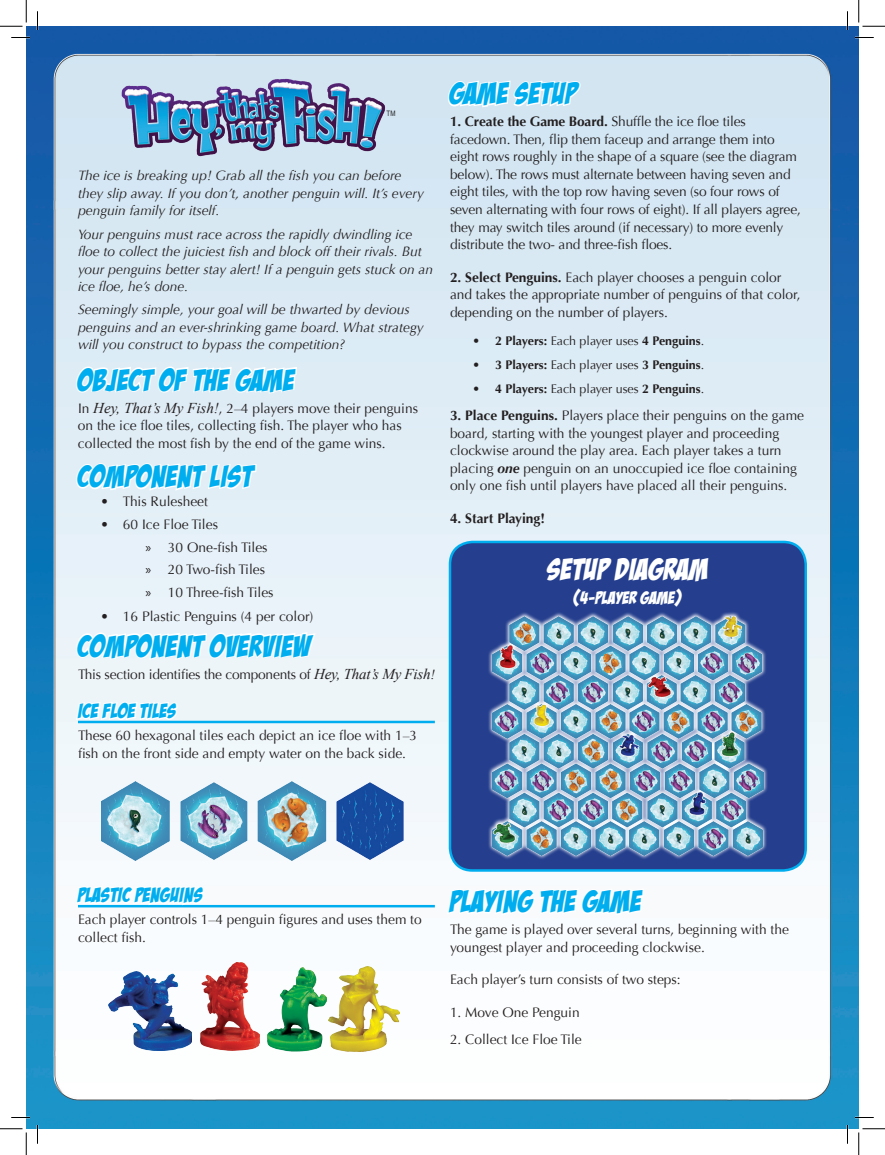
<style>
.page{position:relative;width:885px;height:1155px;background:#fff}
.page>*{position:absolute;margin:0;border:0;box-sizing:border-box;transform-origin:0 0}
.t1{font:30px "Bada Boom BB";letter-spacing:.025em;color:#00aeef}
.t2{font:30px "Bada Boom BB";letter-spacing:.025em;color:#fff}
.t3{font:20px "Bada Boom BB";letter-spacing:.025em;color:#00aeef}
.t4{font:17.5px "Bada Boom BB";letter-spacing:.025em;color:#fff}
.t5{font:13.75px/17.5px "Optima";color:#231f20}
.t6{font:italic 13.75px/17.5px "Optima";color:#231f20}
.t7{font:700 13.75px "Optima";color:#231f20}
.t8{font:700 12.5px "Optima";color:#231f20}
.t9{font:7.5px "Arial Narrow";color:#231f20}
.s1{font-family:"Times New Roman";font-style:italic;font-size:15px}
.s2{font-family:"Myriad Pro"}
.s3{font-style:italic}
.s4{font-weight:700}
.s5{font-weight:400}
.s6{font-weight:700;font-style:italic}
</style>
<div class="page">
<img style="left:26px;top:26px;width:833px;height:1103px">
<hr style="left:78px;top:721px;width:357px;height:2px;background:#00aeef">
<hr style="left:78px;top:905px;width:357px;height:2px;background:#00aeef">
<svg style="left:74px;top:341px;width:224px;height:67px"></svg>
<svg style="left:75px;top:437px;width:183px;height:75px"></svg>
<svg style="left:75px;top:607px;width:243px;height:81px"></svg>
<svg style="left:75px;top:700px;width:104px;height:22px"></svg>
<svg style="left:74px;top:869px;width:132px;height:39px"></svg>
<svg style="left:447px;top:55px;width:135px;height:74px"></svg>
<svg style="left:446px;top:862px;width:199px;height:68px"></svg>
<img style="left:119px;top:73px;width:270px;height:90px">
<img style="left:101px;top:781px;width:303px;height:80px">
<div style="left:450px;top:542px;width:356px;height:328px;background:#253f8e;border-radius:22px"></div>
<div style="left:449px;top:541px;width:358px;height:331px;border:2px solid #00aeef;border-radius:22px"></div>
<svg style="left:488px;top:612px;width:280px;height:247px"></svg>
<img style="left:493px;top:616px;width:270px;height:239px">
<img style="left:200px;top:962px;width:59px;height:89px">
<img style="left:109px;top:972px;width:82px;height:79px">
<img style="left:268px;top:967px;width:131px;height:84px">
<svg style="left:11px;top:37px;width:19px;height:1px"></svg>
<svg style="left:855px;top:37px;width:19px;height:1px"></svg>
<svg style="left:11px;top:1117px;width:19px;height:1px"></svg>
<svg style="left:855px;top:1117px;width:19px;height:1px"></svg>
<svg style="left:37px;top:11px;width:1px;height:19px"></svg>
<svg style="left:37px;top:1125px;width:1px;height:19px"></svg>
<svg style="left:847px;top:11px;width:1px;height:19px"></svg>
<svg style="left:847px;top:1125px;width:1px;height:19px"></svg>
<svg style="left:0;top:0;width:27px;height:27px"></svg>
<svg style="left:0;top:1129px;width:27px;height:26px"></svg>
<svg style="left:859px;top:0;width:26px;height:27px"></svg>
<svg style="left:859px;top:1129px;width:26px;height:26px"></svg>
<p class="t9" style="left:387px;top:108px;width:10px">TM</p>
<p class="t6" style="left:78px;top:167px;width:347px">The ice is breaking up! Grab all the fish you can before they slip away. If you don’t, another penguin will. It’s every penguin family for itself.</p>
<p class="t6" style="left:78px;top:225px;width:357px">Your penguins must race across the rapidly dwindling ice floe to collect the juiciest fish and block off their rivals. But your penguins better stay alert! If a penguin gets stuck on an ice floe, he’s done.</p>
<p class="t6" style="left:78px;top:301px;width:347px">Seemingly simple, your goal will be thwarted by devious penguins and an ever-shrinking game board. What strategy will you construct to bypass the competition?</p>
<h1 class="t1" style="left:78px;top:364px;width:218px">OBJECT OF THE GAME</h1>
<p class="t5" style="left:78px;top:399px;width:342px">In <span class="s1">Hey, That’s My Fish!</span>, 2–4 players move their penguins on the ice floe tiles, collecting fish. The player who has collected the most fish by the end of the game wins.</p>
<h1 class="t1" style="left:78px;top:461px;width:176px">COMPONENT LIST</h1>
<p class="t5" style="left:101px;top:492px;width:109px">• This Rulesheet</p>
<p class="t5" style="left:145px;top:514px;width:130px;line-height:22.5px;text-indent:-45px">• 60 Ice Floe Tiles<br><span class="s2">»</span> 30 One-fish Tiles <span class="s2">»</span> 20 Two-fish Tiles <span class="s2">»</span> 10 Three-fish Tiles</p>
<p class="t5" style="left:100px;top:607px;width:214px">• 16 Plastic Penguins (4 per color)</p>
<h1 class="t1" style="left:78px;top:630px;width:234px">COMPONENT OVERVIEW</h1>
<p class="t5" style="left:78px;top:665px;width:359px">This section identifies the components of <span class="s1">Hey, That’s My Fish</span><span class="s3">!</span></p>
<h2 class="t3" style="left:78px;top:701px;width:100px">ICE FLOE TILES</h2>
<p class="t5" style="left:78px;top:727px;width:341px">These 60 hexagonal tiles each depict an ice floe with 1–3 fish on the front side and empty water on the back side.</p>
<h1 class="t1" style="left:450px;top:78px;width:128px">GAME SETUP</h1>
<p class="t5" style="left:450px;top:113px;width:352px"><span class="s4">1. Create the Game Board.</span> Shuffle the ice floe tiles facedown. Then, flip them faceup and arrange them into eight rows roughly in the shape of a square (see the diagram below). The rows must alternate between having seven and eight tiles, with the top row having seven (so four rows of seven alternating with four rows of eight). If all players agree, they may switch tiles around (if necessary) to more evenly distribute the two- and three-fish floes.</p>
<p class="t5" style="left:450px;top:268px;width:352px"><span class="s4">2. Select Penguins.</span> Each player chooses a penguin color and takes the appropriate number of penguins of that color, depending on the number of players.</p>
<p class="t8" style="left:472px;top:334px;width:233px"><span class="s5">•</span> 2 Players: <span class="s5">Each player uses</span> 4 Penguins<span class="s5">.</span></p>
<p class="t8" style="left:472px;top:357px;width:233px"><span class="s5">•</span> 3 Players: <span class="s5">Each player uses</span> 3 Penguins<span class="s5">.</span></p>
<p class="t8" style="left:472px;top:381px;width:233px"><span class="s5">•</span> 4 Players: <span class="s5">Each player uses</span> 2 Penguins<span class="s5">.</span></p>
<p class="t5" style="left:450px;top:407px;width:356px"><span class="s4">3. Place Penguins.</span> Players place their penguins on the game board, starting with the youngest player and proceeding clockwise around the play area. Each player takes a turn placing <span class="s6">one</span> penguin on an unoccupied ice floe containing only one fish until players have placed all their penguins.</p>
<p class="t7" style="left:450px;top:510px;width:97px">4. Start Playing!</p>
<h1 class="t2" style="left:547px;top:554px;width:162px">SETUP DIAGRAM</h1>
<p class="t4" style="left:574px;top:589px;width:110px">(4-PLAYER GAME)</p>
<h2 class="t3" style="left:78px;top:885px;width:126px">PLASTIC PENGUINS</h2>
<p class="t5" style="left:78px;top:911px;width:345px">Each player controls 1–4 penguin figures and uses them to collect fish.</p>
<h1 class="t1" style="left:450px;top:886px;width:193px">PLAYING THE GAME</h1>
<p class="t5" style="left:450px;top:921px;width:340px">The game is played over several turns, beginning with the youngest player and proceeding clockwise.</p>
<p class="t5" style="left:450px;top:971px;width:232px">Each player’s turn consists of two steps:</p>
<p class="t5" style="left:450px;top:1004px;width:131px">1. Move One Penguin</p>
<p class="t5" style="left:450px;top:1031px;width:133px">2. Collect Ice Floe Tile</p>
</div>
